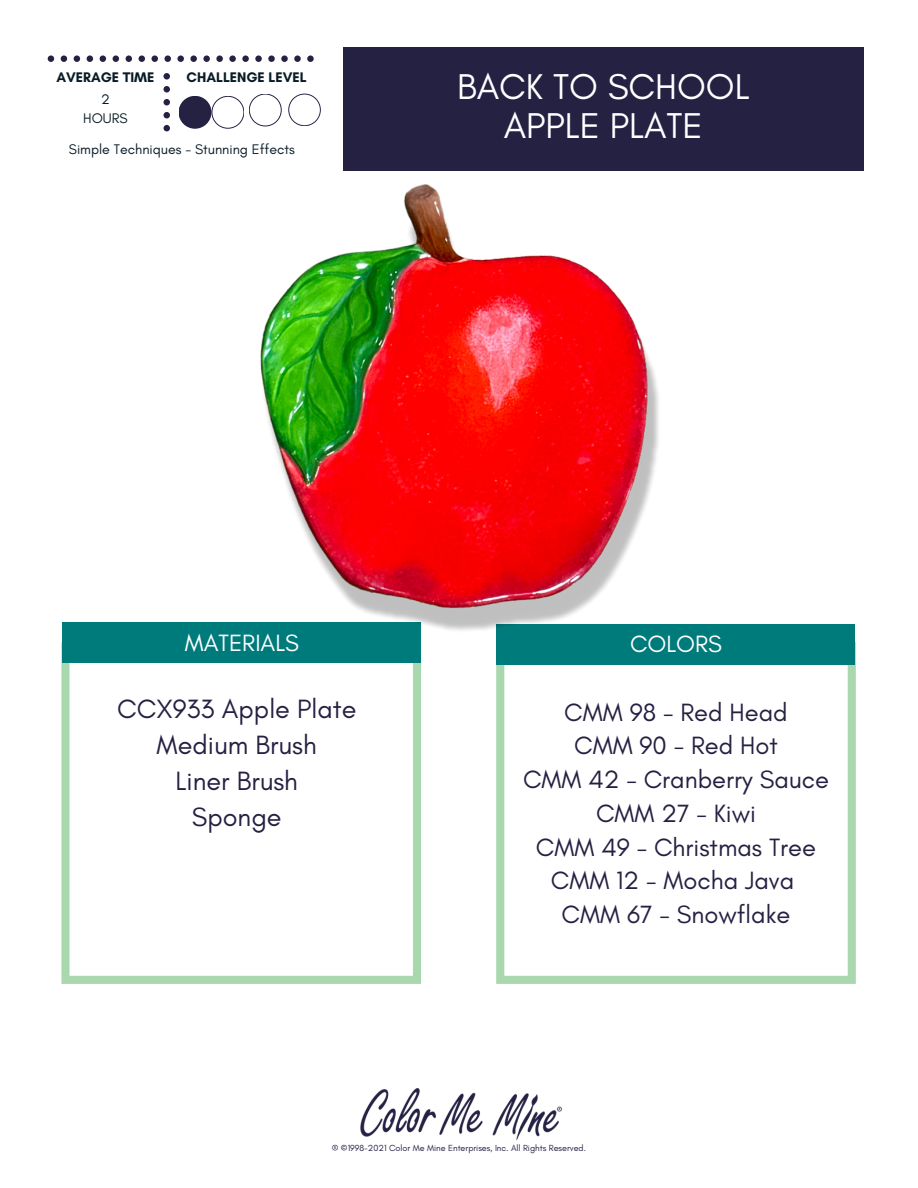
<style>
.page{position:relative;width:918px;height:1188px;background:#fff}
.page>*{position:absolute;margin:0;border:0;box-sizing:border-box;transform-origin:0 0}
.t1{font:36.45px/39.3px "Glacial Indifference";color:#fff;text-align:center}
.t2{font:27px/36px "Glacial Indifference";color:#242143;text-align:center}
.t3{font:25.5px/33.8px "Glacial Indifference";color:#242143;text-align:center}
.t4{font:24px "Glacial Indifference";color:#fff}
.t5{font:14.1px/18.9px "Glacial Indifference";color:#081c27;text-align:center}
.t6{font:700 14.1px "Glacial Indifference";color:#081c27}
.t7{font:9px "Glacial Indifference";color:#242143}
</style>
<div class="page">
<div style="left:343px;top:48px;width:521px;height:122px;background:#242143"></div>
<img style="left:360px;top:1089px;width:202px;height:51px">
<svg style="left:61px;top:642px;width:360px;height:342px"></svg>
<svg style="left:496px;top:642px;width:360px;height:342px"></svg>
<div style="left:62px;top:623px;width:359px;height:40px;background:#007b7c"></div>
<div style="left:496px;top:624px;width:359px;height:41px;background:#007b7c"></div>
<img style="left:228px;top:184px;width:431px;height:447px">
<svg style="left:48px;top:55px;width:273px;height:76px"></svg>
<p class="t6" style="left:56px;top:69px;width:100px">AVERAGE TIME</p>
<p class="t6" style="left:187px;top:69px;width:122px">CHALLENGE LEVEL</p>
<p class="t5" style="left:83px;top:89px;width:46px">2<br>HOURS</p>
<p class="t5" style="left:69px;top:140px;width:227px">Simple Techniques - Stunning Effects</p>
<h1 class="t1" style="left:457px;top:66px;width:294px">BACK TO SCHOOL<br>APPLE PLATE</h1>
<p class="t4" style="left:185px;top:628px;width:116px">MATERIALS</p>
<p class="t2" style="left:117px;top:691px;width:241px">CCX933 Apple Plate<br>Medium Brush<br>Liner Brush<br>Sponge</p>
<p class="t4" style="left:630px;top:629px;width:93px">COLORS</p>
<p class="t3" style="left:523px;top:695px;width:307px">CMM 98 - Red Head<br>CMM 90 - Red Hot<br>CMM 42 - Cranberry Sauce<br>CMM 27 - Kiwi<br>CMM 49 - Christmas Tree<br>CMM 12 - Mocha Java<br>CMM 67 - Snowflake</p>
<p class="t7" style="left:332px;top:1142px;width:256px">® ©1998-2021 Color Me Mine Enterprises, Inc. All Rights Reserved.</p>
</div>
